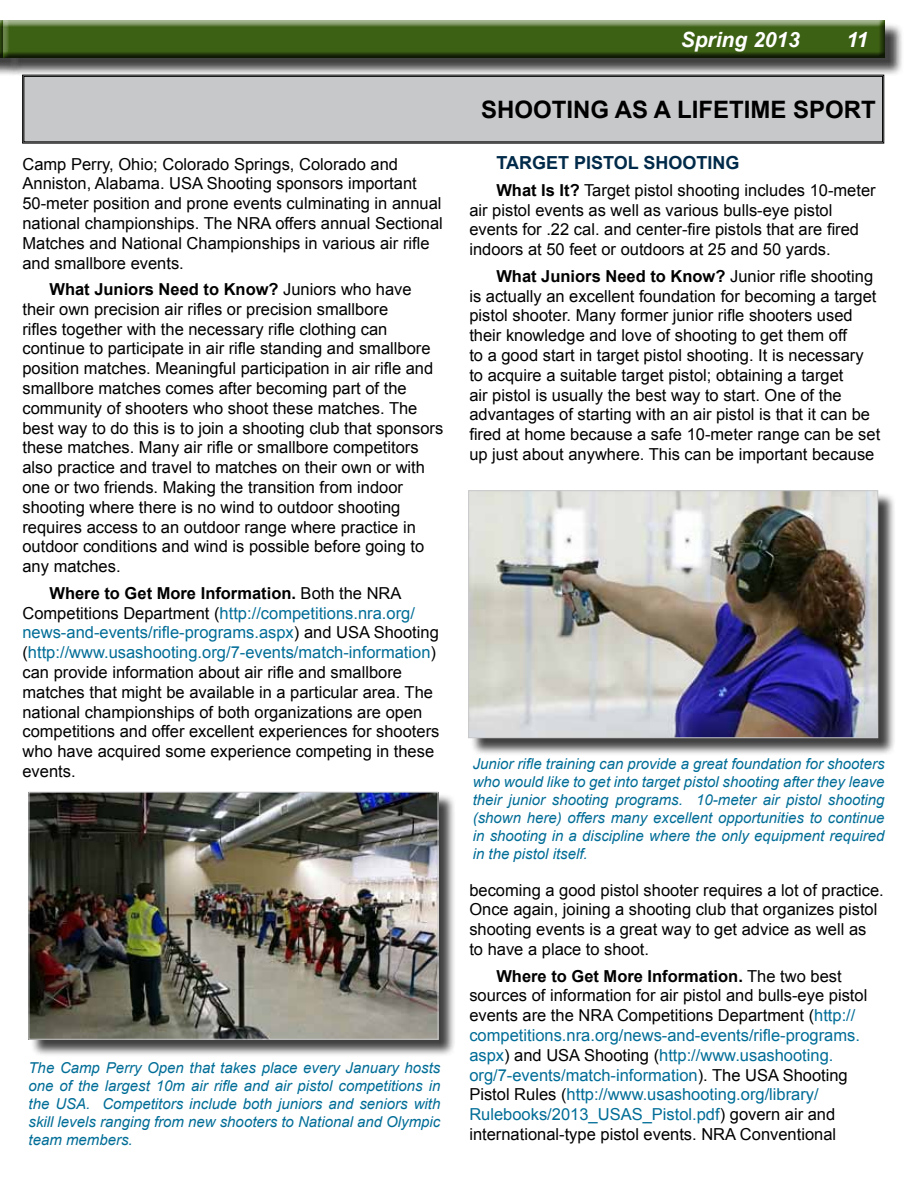
<style>
.page{position:relative;width:918px;height:1188px;background:#fff}
.page>*{position:absolute;margin:0;border:0;box-sizing:border-box;transform-origin:0 0}
.t1{font:700 24px "Arial";color:#000}
.t2{font:italic 700 21px "Arial";color:#fff}
.t3{font:700 18px "Arial";color:#002a49}
.t4{font:16.5px/19.8px "Arial";color:#000}
.t5{font:italic 15px/18px "Arial";color:#006d97;text-align:justify}
.s1{font-weight:700}
.s2{color:#006d97}
</style>
<div class="page">
<div style="left:0;top:22px;width:23px;height:54px;background:#000;opacity:.75"></div>
<div style="left:5px;top:22px;width:899px;height:54px;background:#000;opacity:.75"></div>
<div style="left:0;top:20px;width:892px;height:39px;background:#000;opacity:.75"></div>
<div style="left:22px;top:75px;width:862px;height:68px;background:#c7c8ca"></div>
<div style="left:24px;top:76px;width:859px;height:66px;border:1px solid #000"></div>
<div style="left:30px;top:793px;width:426px;height:264px;background:#000;opacity:.75"></div>
<img style="left:31px;top:794px;width:405px;height:243px">
<div style="left:29px;top:792px;width:409px;height:247px;border:1px solid #c7c8ca"></div>
<div style="left:470px;top:492px;width:426px;height:264px;background:#000;opacity:.75"></div>
<img style="left:470px;top:492px;width:406px;height:244px">
<div style="left:468px;top:490px;width:410px;height:248px;border:1px solid #c7c8ca"></div>
<p class="t4" style="left:22px;top:154px;width:422px">Camp Perry, Ohio; Colorado Springs, Colorado and Anniston, Alabama. USA Shooting sponsors important 50-meter position and prone events culminating in annual national championships. The NRA offers annual Sectional Matches and National Championships in various air rifle and smallbore events.</p>
<p class="t4" style="left:22px;top:279px;width:422px;text-indent:27px"><span class="s1">What Juniors Need to Know?</span> Juniors who have their own precision air rifles or precision smallbore<br>rifles together with the necessary rifle clothing can continue to participate in air rifle standing and smallbore position matches. Meaningful participation in air rifle and smallbore matches comes after becoming part of the community of shooters who shoot these matches. The best way to do this is to join a shooting club that sponsors these matches. Many air rifle or smallbore competitors also practice and travel to matches on their own or with one or two friends. Making the transition from indoor shooting where there is no wind to outdoor shooting requires access to an outdoor range where practice in outdoor conditions and wind is possible before going to any matches.</p>
<p class="t4" style="left:22px;top:583px;width:418px;text-indent:27px"><span class="s1">Where to Get More Information.</span> Both the NRA Competitions Department (<span class="s2">http://competitions.nra.org/ news-and-events/rifle-programs.aspx</span>) and USA Shooting (<span class="s2">http://www.usashooting.org/7-events/match-information</span>) can provide information about air rifle and smallbore matches that might be available in a particular area. The national championships of both organizations are open competitions and offer excellent experiences for shooters who have acquired some experience competing in these events.</p>
<p class="t5" style="left:28px;top:1059px;width:413px">The Camp Perry Open that takes place every January hosts one of the largest 10m air rifle and air pistol competitions in the USA. Competitors include both juniors and seniors with skill levels ranging from new shooters to National and Olympic team members.</p>
<p class="t2" style="left:681px;top:25px;width:121px">Spring 2013</p>
<p class="t2" style="left:846px;top:25px;width:23px">11</p>
<h1 class="t1" style="left:481px;top:93px;width:396px">SHOOTING AS A LIFETIME SPORT</h1>
<p class="t3" style="left:496px;top:150px;width:245px">TARGET PISTOL SHOOTING</p>
<p class="t4" style="left:469px;top:180px;width:408px;text-indent:27px"><span class="s1">What Is It?</span> Target pistol shooting includes 10-meter air pistol events as well as various bulls-eye pistol events for .22 cal. and center-fire pistols that are fired indoors at 50 feet or outdoors at 25 and 50 yards.</p>
<p class="t4" style="left:469px;top:266px;width:412px;text-indent:27px"><span class="s1">What Juniors Need to Know?</span> Junior rifle shooting is actually an excellent foundation for becoming a target pistol shooter. Many former junior rifle shooters used their knowledge and love of shooting to get them off<br>to a good start in target pistol shooting. It is necessary to acquire a suitable target pistol; obtaining a target<br>air pistol is usually the best way to start. One of the advantages of starting with an air pistol is that it can be fired at home because a safe 10-meter range can be set up just about anywhere. This can be important because</p>
<p class="t5" style="left:473px;top:755px;width:413px">Junior rifle training can provide a great foundation for shooters who would like to get into target pistol shooting after they leave their junior shooting programs. 10-meter air pistol shooting (shown here) offers many excellent opportunities to continue in shooting in a discipline where the only equipment required in the pistol itself.</p>
<p class="t4" style="left:469px;top:880px;width:416px">becoming a good pistol shooter requires a lot of practice.<br>Once again, joining a shooting club that organizes pistol shooting events is a great way to get advice as well as to have a place to shoot.</p>
<p class="t4" style="left:469px;top:966px;width:399px;text-indent:27px"><span class="s1">Where to Get More Information.</span> The two best sources of information for air pistol and bulls-eye pistol events are the NRA Competitions Department (<span class="s2">http:// competitions.nra.org/news-and-events/rifle-programs. aspx</span>) and USA Shooting (<span class="s2">http://www.usashooting. org/7-events/match-information</span>). The USA Shooting Pistol Rules (<span class="s2">http://www.usashooting.org/library/ Rulebooks/2013_USAS_Pistol.pdf</span>) govern air and international-type pistol events. NRA Conventional</p>
</div>
